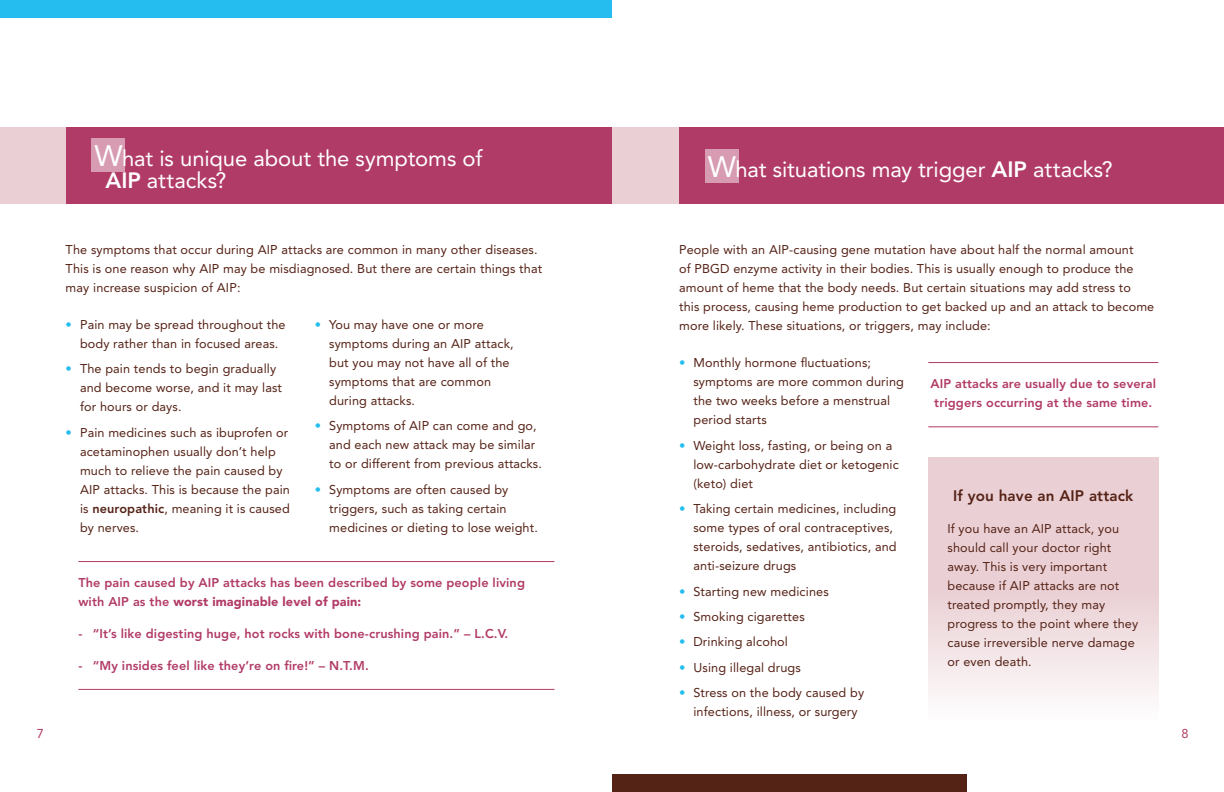
<style>
.page{position:relative;width:1224px;height:792px;background:#fff}
.page>*{position:absolute;margin:0;border:0;box-sizing:border-box;transform-origin:0 0}
.t1{font:29.4px "Avenir LT Std";color:#fff}
.t2{font:22px/22px "Avenir LT Std";letter-spacing:-.005em;color:#fff}
.t3{font:800 15.2px "Avenir LT Std";letter-spacing:.01em;color:#552216}
.t4{font:12.8px "Avenir LT Std";color:#b13b67}
.t5{font:12.7px/19px "Avenir LT Std";letter-spacing:.01em;color:#552216}
.t6{font:800 12.7px/19px "Avenir LT Std";letter-spacing:.01em;color:#b13b67}
.s1{font-weight:800}
.s2{color:#25bdef}
.s3{font-weight:900}
.s4{font-size:29.4px}
</style>
<div class="page">
<div style="left:679px;top:128px;width:545px;height:76px;background:#b13b67"></div>
<div style="left:705px;top:149px;width:33px;height:34px;background:#d79cb2"></div>
<div style="left:602px;top:128px;width:77px;height:76px;background:#ead0d4"></div>
<div style="left:66px;top:128px;width:546px;height:76px;background:#b13b67"></div>
<div style="left:91px;top:139px;width:34px;height:33px;background:#d79cb2"></div>
<div style="left:0;top:128px;width:66px;height:76px;background:#ead0d4"></div>
<hr style="left:928px;top:362px;width:230px;height:1px;background:#b13b67">
<hr style="left:928px;top:427px;width:230px;height:1px;background:#b13b67">
<div style="left:928px;top:457px;width:230px;height:265px;background:linear-gradient(to bottom,#e5c4c9,#f9f2f3)"></div>
<hr style="left:78px;top:561px;width:476px;height:1px;background:#b13b67">
<hr style="left:78px;top:689px;width:476px;height:1px;background:#b13b67">
<div style="left:0;top:0;width:612px;height:18px;background:#25bdef"></div>
<div style="left:612px;top:775px;width:355px;height:17px;background:#552216"></div>
<h1 class="t1" style="left:94px;top:139px;width:30px">W</h1>
<h2 class="t2" style="left:105px;top:148px;width:378px;text-indent:17px">hat is unique about the symptoms of<br><span class="s1">AIP</span> attacks?</h2>
<p class="t5" style="left:66px;top:240px;width:478px">The symptoms that occur during AIP attacks are common in many other diseases.<br>This is one reason why AIP may be misdiagnosed. But there are certain things that may increase suspicion of AIP:</p>
<p class="t5" style="left:66px;top:315px;width:221px;text-align:center"><span class="s2">•</span> Pain may be spread throughout the body rather than in focused areas.</p>
<p class="t5" style="left:80px;top:360px;width:204px;text-indent:-14px"><span class="s2">•</span> The pain tends to begin gradually and become worse, and it may last for hours or days.</p>
<p class="t5" style="left:80px;top:423px;width:212px;text-indent:-14px"><span class="s2">•</span> Pain medicines such as ibuprofen or acetaminophen usually don’t help much to relieve the pain caused by<br>AIP attacks. This is because the pain is <span class="s1">neuropathic</span>, meaning it is caused by nerves.</p>
<p class="t5" style="left:329px;top:315px;width:186px;text-indent:-14px"><span class="s2">•</span> You may have one or more symptoms during an AIP attack, but you may not have all of the symptoms that are common during attacks.</p>
<p class="t5" style="left:329px;top:417px;width:214px;text-indent:-14px"><span class="s2">•</span> Symptoms of AIP can come and go, and each new attack may be similar to or different from previous attacks.</p>
<p class="t5" style="left:329px;top:480px;width:210px;text-indent:-14px"><span class="s2">•</span> Symptoms are often caused by triggers, such as taking certain medicines or dieting to lose weight.</p>
<p class="t6" style="left:78px;top:573px;width:448px">The pain caused by AIP attacks has been described by some people living with AIP as the <span class="s3">worst imaginable level of pain:</span></p>
<p class="t6" style="left:78px;top:624px;width:431px">- “It’s like digesting huge, hot rocks with bone-crushing pain.” – L.C.V.</p>
<p class="t6" style="left:78px;top:656px;width:292px">- “My insides feel like they’re on fire!” – N.T.M.</p>
<h2 class="t2" style="left:708px;top:159px;width:406px"><span class="s4">W</span>hat situations may trigger <span class="s1">AIP</span> attacks?</h2>
<p class="t5" style="left:679px;top:240px;width:477px">People with an AIP-causing gene mutation have about half the normal amount<br>of PBGD enzyme activity in their bodies. This is usually enough to produce the amount of heme that the body needs. But certain situations may add stress to this process, causing heme production to get backed up and an attack to become more likely. These situations, or triggers, may include:</p>
<p class="t5" style="left:693px;top:353px;width:212px;text-indent:-14px"><span class="s2">•</span> Monthly hormone fluctuations; symptoms are more common during the two weeks before a menstrual period starts</p>
<p class="t5" style="left:693px;top:436px;width:207px;text-indent:-14px"><span class="s2">•</span> Weight loss, fasting, or being on a low-carbohydrate diet or ketogenic (keto) diet</p>
<p class="t5" style="left:693px;top:499px;width:205px;text-indent:-14px"><span class="s2">•</span> Taking certain medicines, including some types of oral contraceptives, steroids, sedatives, antibiotics, and anti-seizure drugs</p>
<p class="t5" style="left:679px;top:582px;width:151px"><span class="s2">•</span> Starting new medicines</p>
<p class="t5" style="left:679px;top:607px;width:127px"><span class="s2">•</span> Smoking cigarettes</p>
<p class="t5" style="left:679px;top:633px;width:110px"><span class="s2">•</span> Drinking alcohol</p>
<p class="t5" style="left:679px;top:658px;width:123px"><span class="s2">•</span> Using illegal drugs</p>
<p class="t5" style="left:693px;top:683px;width:172px;text-indent:-14px"><span class="s2">•</span> Stress on the body caused by infections, illness, or surgery</p>
<p class="t6" style="left:931px;top:375px;width:227px">AIP attacks are usually due to several triggers occurring at the same time.</p>
<p class="t3" style="left:953px;top:486px;width:182px">If you have an AIP attack</p>
<p class="t5" style="left:947px;top:519px;width:192px">If you have an AIP attack, you should call your doctor right away. This is very important because if AIP attacks are not treated promptly, they may progress to the point where they cause irreversible nerve damage or even death.</p>
<p class="t4" style="left:37px;top:727px;width:9px">7</p>
<p class="t4" style="left:1182px;top:727px;width:9px">8</p>
</div>
